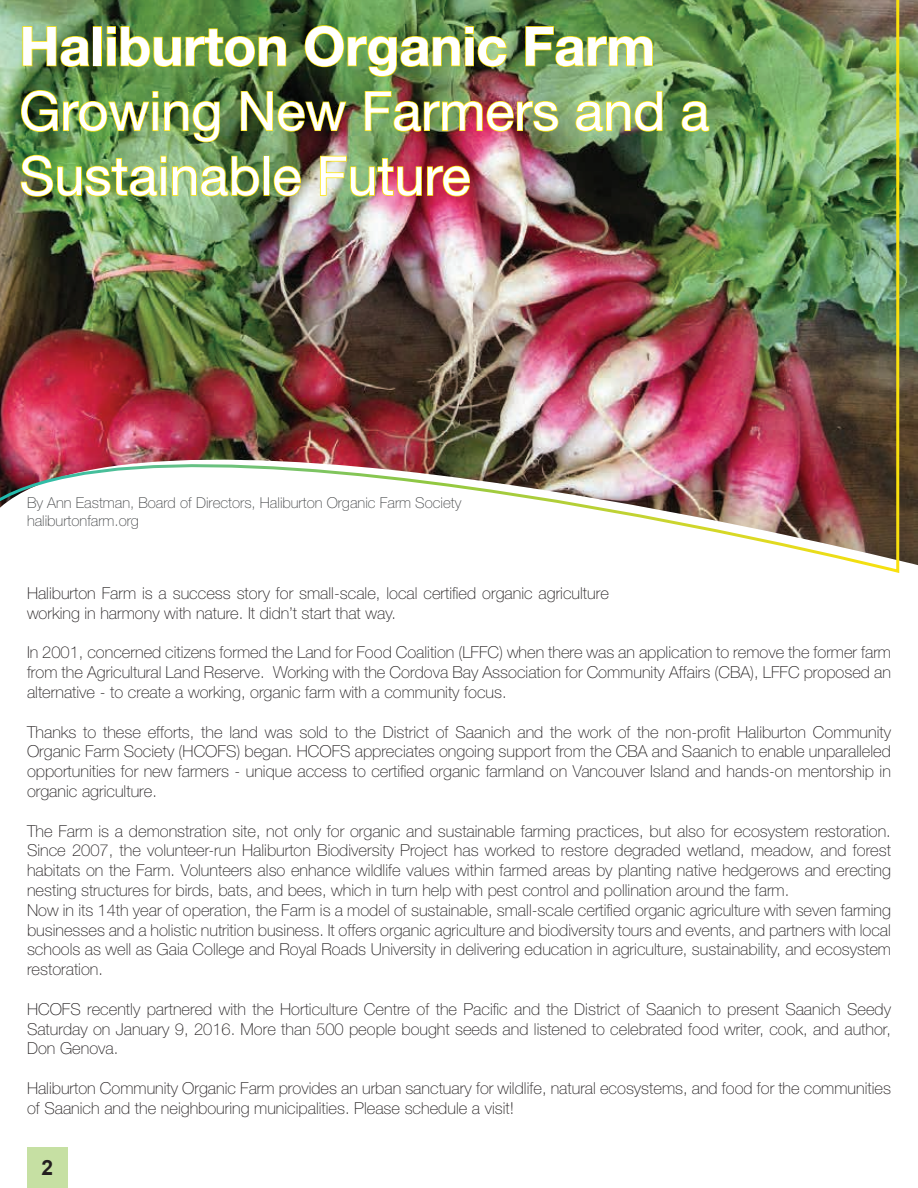
<style>
.page{position:relative;width:918px;height:1188px;background:#fff}
.page>*{position:absolute;margin:0;border:0;box-sizing:border-box;transform-origin:0 0}
.t1{font:54px/64.8px "Helvetica Neue";color:#fff}
.t2{font:700 54px "Helvetica Neue";color:#fff}
.t3{font:700 21px "Arial";color:#231f20}
.t4{font:100 16.5px/19.8px "Helvetica Neue";color:#231f20}
.t5{font:100 15px/18px "Helvetica Neue";color:#444648}
</style>
<div class="page">
<img style="left:0;top:0;width:901px;height:573px">
<svg style="left:22px;top:25px;width:69px;height:43px;background:#7c974a"></svg>
<div style="left:93px;top:26px;width:9px;height:40px;border:2px solid #ffe709"></div>
<img style="left:106px;top:25px;width:181px;height:43px">
<img style="left:304px;top:25px;width:204px;height:53px">
<img style="left:525px;top:25px;width:129px;height:43px">
<img style="left:20px;top:89px;width:200px;height:54px">
<img style="left:240px;top:90px;width:107px;height:42px">
<img style="left:364px;top:90px;width:195px;height:42px">
<img style="left:575px;top:90px;width:88px;height:42px">
<svg style="left:681px;top:100px;width:30px;height:32px"></svg>
<img style="left:20px;top:154px;width:240px;height:44px">
<div style="left:263px;top:156px;width:7px;height:40px;border:2px solid #ffe709"></div>
<svg style="left:273px;top:165px;width:29px;height:32px"></svg>
<img style="left:319px;top:155px;width:152px;height:42px">
<div style="left:27px;top:1148px;width:41px;height:40px;background:#c6e0a3"></div>
<h1 class="t2" style="left:19px;top:13px;width:637px">Haliburton Organic Farm</h1>
<h1 class="t1" style="left:19px;top:78px;width:691px">Growing New Farmers and a<br>Sustainable Future</h1>
<p class="t5" style="left:27px;top:494px;width:436px">By Ann Eastman, Board of Directors, Haliburton Organic Farm Society haliburtonfarm.org</p>
<p class="t4" style="left:27px;top:583px;width:583px">Haliburton Farm is a success story for small-scale, local certified organic agriculture working in harmony with nature. It didn’t start that way.</p>
<p class="t4" style="left:27px;top:643px;width:866px;text-align:justify">In 2001, concerned citizens formed the Land for Food Coalition (LFFC) when there was an application to remove the former farm from the Agricultural Land Reserve. Working with the Cordova Bay Association for Community Affairs (CBA), LFFC proposed an alternative - to create a working, organic farm with a community focus.</p>
<p class="t4" style="left:27px;top:722px;width:866px;text-align:justify">Thanks to these efforts, the land was sold to the District of Saanich and the work of the non-profit Haliburton Community Organic Farm Society (HCOFS) began. HCOFS appreciates ongoing support from the CBA and Saanich to enable unparalleled opportunities for new farmers - unique access to certified organic farmland on Vancouver Island and hands-on mentorship in organic agriculture.</p>
<p class="t4" style="left:27px;top:821px;width:866px">The Farm is a demonstration site, not only for organic and sustainable farming practices, but also for ecosystem restoration.<br>Since 2007, the volunteer-run Haliburton Biodiversity Project has worked to restore degraded wetland, meadow, and forest habitats on the Farm. Volunteers also enhance wildlife values within farmed areas by planting native hedgerows and erecting nesting structures for birds, bats, and bees, which in turn help with pest control and pollination around the farm.<br>Now in its 14th year of operation, the Farm is a model of sustainable, small-scale certified organic agriculture with seven farming businesses and a holistic nutrition business. It offers organic agriculture and biodiversity tours and events, and partners with local schools as well as Gaia College and Royal Roads University in delivering education in agriculture, sustainability, and ecosystem restoration.</p>
<p class="t4" style="left:27px;top:999px;width:866px;text-align:justify">HCOFS recently partnered with the Horticulture Centre of the Pacific and the District of Saanich to present Saanich Seedy Saturday on January 9, 2016. More than 500 people bought seeds and listened to celebrated food writer, cook, and author, Don Genova.</p>
<p class="t4" style="left:27px;top:1078px;width:866px">Haliburton Community Organic Farm provides an urban sanctuary for wildlife, natural ecosystems, and food for the communities of Saanich and the neighbouring municipalities. Please schedule a visit!</p>
<p class="t3" style="left:41px;top:1153px;width:13px">2</p>
</div>
